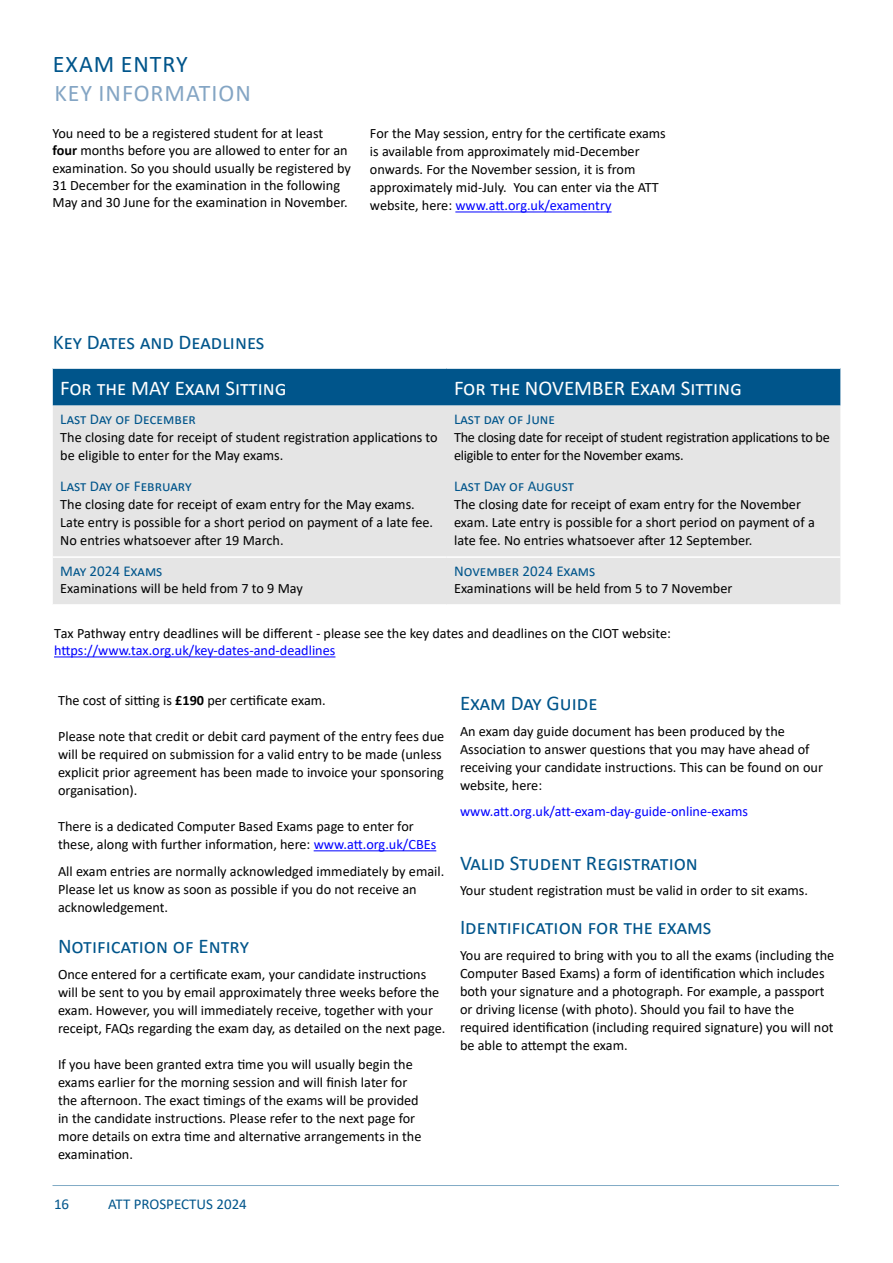
<style>
.page{position:relative;width:893px;height:1263px;background:#fff}
.page>*{position:absolute;margin:0;border:0;box-sizing:border-box;transform-origin:0 0}
.Heading_1_Sub_Heading{font:24px "Calibri";letter-spacing:.04em;color:#84a5c4}
.Heading_1{font:24px "Calibri";letter-spacing:.04em;color:#00558b}
.Heading_2{font:21px "Calibri";color:#00558b}
.Table_Headings{font:21px "Calibri";color:#fff}
.Heading_3{font:15px "Calibri";color:#00558b}
.Main_body_text{font:14.25px/18px "Calibri";color:#000}
.Heading_3-2{font:14.25px/18px "Calibri";color:#000}
.Paragraph_Text{font:14.25px/17.1px "Calibri";color:#000}
.Heading_2-2{font:14.25px/18px "Calibri";color:#000}
.Heading_3-3{font:14.25px/18px "Calibri";letter-spacing:-.02em;color:#000}
.Heading_2-3{font:14.25px "Calibri";color:#00f}
.s1{font-weight:700}
.s2{color:#00f}
</style>
<div class="page">
<hr style="left:52px;top:1185px;width:787px;height:1px;background:#00558b">
<hr style="left:455px;top:211px;width:157px;height:1px;background:#00f">
<div style="left:53px;top:369px;width:787px;height:37px;background:#00558b"></div>
<div style="left:53px;top:406px;width:787px;height:198px;background:#e5e5e5"></div>
<hr style="left:53px;top:556px;width:394px;height:2px;background:#fff">
<hr style="left:447px;top:556px;width:393px;height:2px;background:#fff">
<hr style="left:314px;top:850px;width:122px;height:1px;background:#00f">
<hr style="left:54px;top:656px;width:281px;height:1px;background:#00f">
<p class="Heading_1" style="left:53px;top:47px;width:136px">EXAM ENTRY</p>
<p class="Heading_1_Sub_Heading" style="left:54px;top:76px;width:198px">KEY INFORMATION</p>
<p class="Paragraph_Text" style="left:52px;top:125px;width:300px">You need to be a registered student for at least <span class="s1">four</span> months before you are allowed to enter for an examination. So you should usually be registered by 31 December for the examination in the following May and 30 June for the examination in November.</p>
<p class="Main_body_text" style="left:370px;top:124px;width:297px">For the May session, entry for the certificate exams is available from approximately mid-December onwards. For the November session, it is from approximately mid-July. You can enter via the ATT website, here: <span class="s2">www.att.org.uk/examentry</span></p>
<p class="Heading_2" style="left:53px;top:328px;width:213px">Key Dates and Deadlines</p>
<p class="Table_Headings" style="left:60px;top:373px;width:228px">For the MAY Exam Sitting</p>
<p class="Table_Headings" style="left:454px;top:373px;width:289px">For the NOVEMBER Exam Sitting</p>
<p class="Heading_3" style="left:60px;top:409px;width:137px">Last Day of December</p>
<p class="Heading_3-2" style="left:60px;top:428px;width:379px">The closing date for receipt of student registration applications to be eligible to enter for the May exams.</p>
<p class="Heading_3" style="left:454px;top:409px;width:102px">Last day of June</p>
<p class="Heading_3-3" style="left:454px;top:428px;width:377px">The closing date for receipt of student registration applications to be eligible to enter for the November exams.</p>
<p class="Heading_3" style="left:60px;top:476px;width:133px">Last Day of February</p>
<p class="Heading_3-2" style="left:60px;top:495px;width:374px">The closing date for receipt of exam entry for the May exams.<br>Late entry is possible for a short period on payment of a late fee.<br>No entries whatsoever after 19 March.</p>
<p class="Heading_3" style="left:60px;top:560px;width:104px">May 2024 Exams</p>
<p class="Paragraph_Text" style="left:60px;top:579px;width:244px">Examinations will be held from 7 to 9 May</p>
<p class="Heading_3" style="left:454px;top:476px;width:121px">Last Day of August</p>
<p class="Heading_3-2" style="left:454px;top:495px;width:362px">The closing date for receipt of exam entry for the November exam. Late entry is possible for a short period on payment of a late fee. No entries whatsoever after 12 September.</p>
<p class="Heading_3" style="left:454px;top:560px;width:143px">November 2024 Exams</p>
<p class="Paragraph_Text" style="left:454px;top:579px;width:280px">Examinations will be held from 5 to 7 November</p>
<p class="Main_body_text" style="left:54px;top:624px;width:619px">Tax Pathway entry deadlines will be different - please see the key dates and deadlines on the CIOT website:</p>
<p class="Heading_2-3" style="left:54px;top:641px;width:283px">https://www.tax.org.uk/key-dates-and-deadlines</p>
<p class="Main_body_text" style="left:58px;top:691px;width:269px">The cost of sitting is <span class="s1">£190</span> per certificate exam.</p>
<p class="Main_body_text" style="left:58px;top:727px;width:388px">Please note that credit or debit card payment of the entry fees due will be required on submission for a valid entry to be made (unless explicit prior agreement has been made to invoice your sponsoring organisation).</p>
<p class="Main_body_text" style="left:58px;top:817px;width:380px">There is a dedicated Computer Based Exams page to enter for these, along with further information, here: <span class="s2">www.att.org.uk/CBEs</span></p>
<p class="Main_body_text" style="left:58px;top:862px;width:388px">All exam entries are normally acknowledged immediately by email.<br>Please let us know as soon as possible if you do not receive an acknowledgement.</p>
<p class="Heading_2" style="left:58px;top:931px;width:192px">Notification of Entry</p>
<p class="Main_body_text" style="left:58px;top:964px;width:389px">Once entered for a certificate exam, your candidate instructions will be sent to you by email approximately three weeks before the exam. However, you will immediately receive, together with your receipt, FAQs regarding the exam day, as detailed on the next page.</p>
<p class="Main_body_text" style="left:58px;top:1054px;width:365px">If you have been granted extra time you will usually begin the exams earlier for the morning session and will finish later for the afternoon. The exact timings of the exams will be provided in the candidate instructions. Please refer to the next page for more details on extra time and alternative arrangements in the examination.</p>
<p class="Heading_2" style="left:460px;top:689px;width:139px">Exam Day Guide</p>
<p class="Heading_2-2" style="left:460px;top:722px;width:364px">An exam day guide document has been produced by the Association to answer questions that you may have ahead of receiving your candidate instructions. This can be found on our website, here:</p>
<p class="Heading_2-3" style="left:460px;top:801px;width:290px">www.att.org.uk/att-exam-day-guide-online-exams</p>
<p class="Heading_2" style="left:460px;top:848px;width:239px">Valid Student Registration</p>
<p class="Main_body_text" style="left:460px;top:881px;width:350px">Your student registration must be valid in order to sit exams.</p>
<p class="Heading_2" style="left:460px;top:912px;width:253px">Identification for the exams</p>
<p class="Main_body_text" style="left:460px;top:945px;width:376px">You are required to bring with you to all the exams (including the Computer Based Exams) a form of identification which includes both your signature and a photograph. For example, a passport or driving license (with photo). Should you fail to have the required identification (including required signature) you will not be able to attempt the exam.</p>
<p class="Heading_3" style="left:54px;top:1193px;width:17px">16</p>
<p class="Heading_3" style="left:108px;top:1193px;width:140px">ATT PROSPECTUS 2024</p>
</div>
